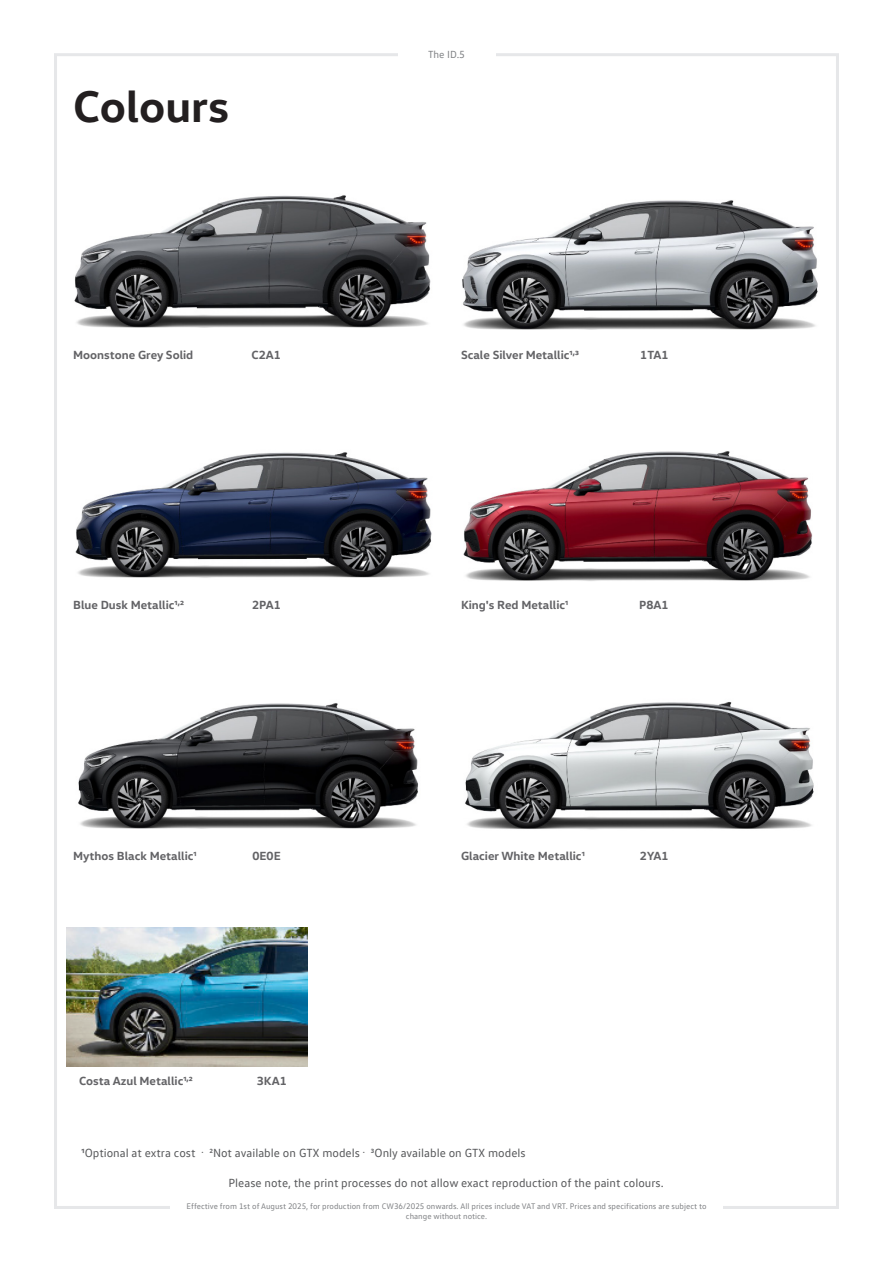
<style>
.page{position:relative;width:893px;height:1263px;background:#fff}
.page>*{position:absolute;margin:0;border:0;box-sizing:border-box;transform-origin:0 0}
.Page_heading{font:700 45px "VW Head";color:#231f20}
.Centred_text{font:700 12px "VW Head";color:#636366}
.t1{font:12px "VW Text";color:#57585a}
.t2{font:10.5px "VW Text";color:#808285}
.t3{font:8.25px/9.9px "VW Text";color:#808285;text-align:center}
.s1{font-family:"VW Head";font-weight:700;color:#636366}
</style>
<div class="page">
<img style="left:75px;top:452px;width:357px;height:126px">
<img style="left:463px;top:451px;width:350px;height:130px">
<img style="left:465px;top:702px;width:349px;height:128px">
<img style="left:74px;top:195px;width:357px;height:132px">
<img style="left:462px;top:200px;width:356px;height:130px">
<img style="left:78px;top:703px;width:340px;height:126px">
<img style="left:66px;top:927px;width:241px;height:139px">
<p class="Page_heading" style="left:73px;top:77px;width:158px">Colours</p>
<p class="t2" style="left:428px;top:47px;width:39px">The ID.5</p>
<p class="Centred_text" style="left:73px;top:347px;width:122px">Moonstone Grey Solid</p>
<p class="Centred_text" style="left:251px;top:347px;width:31px">C2A1</p>
<p class="Centred_text" style="left:461px;top:347px;width:119px">Scale Silver Metallic1,3</p>
<p class="Centred_text" style="left:640px;top:347px;width:30px">1TA1</p>
<p class="Centred_text" style="left:73px;top:597px;width:112px">Blue Dusk Metallic1,2</p>
<p class="Centred_text" style="left:252px;top:597px;width:30px">2PA1</p>
<p class="Centred_text" style="left:73px;top:848px;width:125px">Mythos Black Metallic1</p>
<p class="Centred_text" style="left:252px;top:848px;width:30px">0E0E</p>
<p class="Centred_text" style="left:79px;top:1073px;width:115px">Costa Azul Metallic1,2</p>
<p class="Centred_text" style="left:257px;top:1073px;width:31px">3KA1</p>
<p class="Centred_text" style="left:461px;top:597px;width:109px">King's Red Metallic1</p>
<p class="Centred_text" style="left:639px;top:597px;width:31px">P8A1</p>
<p class="Centred_text" style="left:461px;top:848px;width:125px">Glacier White Metallic1</p>
<p class="Centred_text" style="left:640px;top:848px;width:30px">2YA1</p>
<p class="t1" style="left:82px;top:1146px;width:446px"><span class="s1">1</span>Optional at extra cost . 2Not available on GTX models . 3Only available on GTX models</p>
<p class="t1" style="left:229px;top:1176px;width:437px">Please note, the print processes do not allow exact reproduction of the paint colours.</p>
<p class="t3" style="left:187px;top:1201px;width:521px">Effective from 1st of August 2025, for production from CW36/2025 onwards. All prices include VAT and VRT. Prices and specifications are subject to change without notice.</p>
</div>
